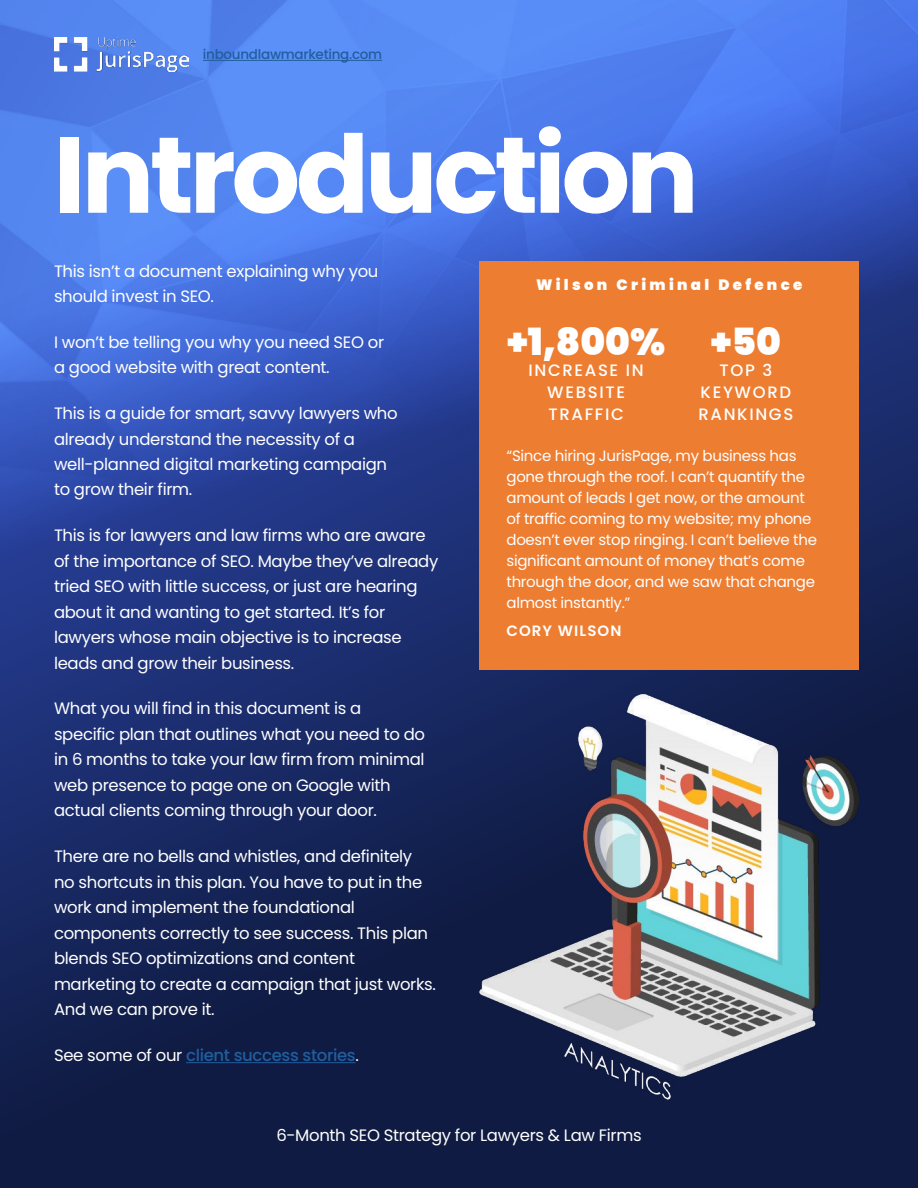
<style>
.page{position:relative;width:918px;height:1188px;background:#fff}
.page>*{position:absolute;margin:0;border:0;box-sizing:border-box;transform-origin:0 0}
.t1{font:700 108px "Poppins";letter-spacing:-.04em;color:#fff}
.t2{font:900 37.5px "Poppins";color:#fff}
.t3{font:16.5px/25.5px "Poppins";letter-spacing:-.02em;color:#fff}
.t4{font:500 16.5px/21.8px "Poppins";letter-spacing:.1em;color:#fff;text-align:center}
.t5{font:500 16.5px "Poppins";letter-spacing:-.02em;color:#215e9e}
.t6{font:15px/21px "Poppins";letter-spacing:-.02em;color:#fff}
.t7{font:900 15px "Poppins";letter-spacing:.22em;color:#fff}
.t8{font:600 15px "Poppins";letter-spacing:.07em;color:#fff}
.t9{font:500 13.5px "Poppins";letter-spacing:-.02em;color:#215e9e}
.s1{font-weight:400;color:#fff}
</style>
<div class="page">
<svg style="left:0;top:637px;width:918px;height:551px;background:#132152"></svg>
<img style="left:0;top:0;width:918px;height:637px">
<img style="left:54px;top:38px;width:135px;height:33px">
<hr style="left:203px;top:60px;width:179px;height:1px;background:#215e9e">
<div style="left:480px;top:261px;width:379px;height:409px;background:#ed7d31"></div>
<hr style="left:186px;top:1062px;width:169px;height:1px;background:#215e9e">
<img style="left:480px;top:695px;width:379px;height:404px">
<p class="t9" style="left:203px;top:46px;width:181px">inboundlawmarketing.com</p>
<h1 class="t1" style="left:54px;top:126px;width:646px">Introduction</h1>
<p class="t3" style="left:54px;top:258px;width:326px">This isn’t a document explaining why you should invest in SEO.</p>
<p class="t3" style="left:54px;top:329px;width:332px">I won’t be telling you why you need SEO or a good website with great content.</p>
<p class="t3" style="left:54px;top:401px;width:345px">This is a guide for smart, savvy lawyers who already understand the necessity of a well-planned digital marketing campaign to grow their firm.</p>
<p class="t3" style="left:54px;top:523px;width:386px">This is for lawyers and law firms who are aware of the importance of SEO. Maybe they’ve already tried SEO with little success, or just are hearing about it and wanting to get started. It’s for lawyers whose main objective is to increase leads and grow their business.</p>
<p class="t3" style="left:54px;top:696px;width:373px">What you will find in this document is a specific plan that outlines what you need to do in 6 months to take your law firm from minimal web presence to page one on Google with actual clients coming through your door.</p>
<p class="t3" style="left:54px;top:844px;width:384px">There are no bells and whistles, and definitely no shortcuts in this plan. You have to put in the work and implement the foundational components correctly to see success. This plan blends SEO optimizations and content marketing to create a campaign that just works.<br>And we can prove it.</p>
<p class="t5" style="left:54px;top:1045px;width:306px"><span class="s1">See some of our</span> client success stories<span class="s1">.</span></p>
<p class="t7" style="left:536px;top:278px;width:268px">Wilson Criminal Defence</p>
<h2 class="t2" style="left:507px;top:324px;width:160px">+1,800%</h2>
<p class="t4" style="left:529px;top:360px;width:117px">INCREASE IN<br>WEBSITE<br>TRAFFIC</p>
<h2 class="t2" style="left:711px;top:324px;width:72px">+50</h2>
<p class="t4" style="left:699px;top:360px;width:96px">TOP 3<br>KEYWORD<br>RANKINGS</p>
<p class="t6" style="left:507px;top:445px;width:312px">“Since hiring JurisPage, my business has gone through the roof. I can’t quantify the amount of leads I get now, or the amount of traffic coming to my website; my phone doesn’t ever stop ringing. I can’t believe the significant amount of money that’s come through the door, and we saw that change almost instantly.”</p>
<p class="t8" style="left:507px;top:624px;width:116px">CORY WILSON</p>
<p class="t3" style="left:276px;top:1123px;width:367px">6-Month SEO Strategy for Lawyers &amp; Law Firms</p>
</div>
